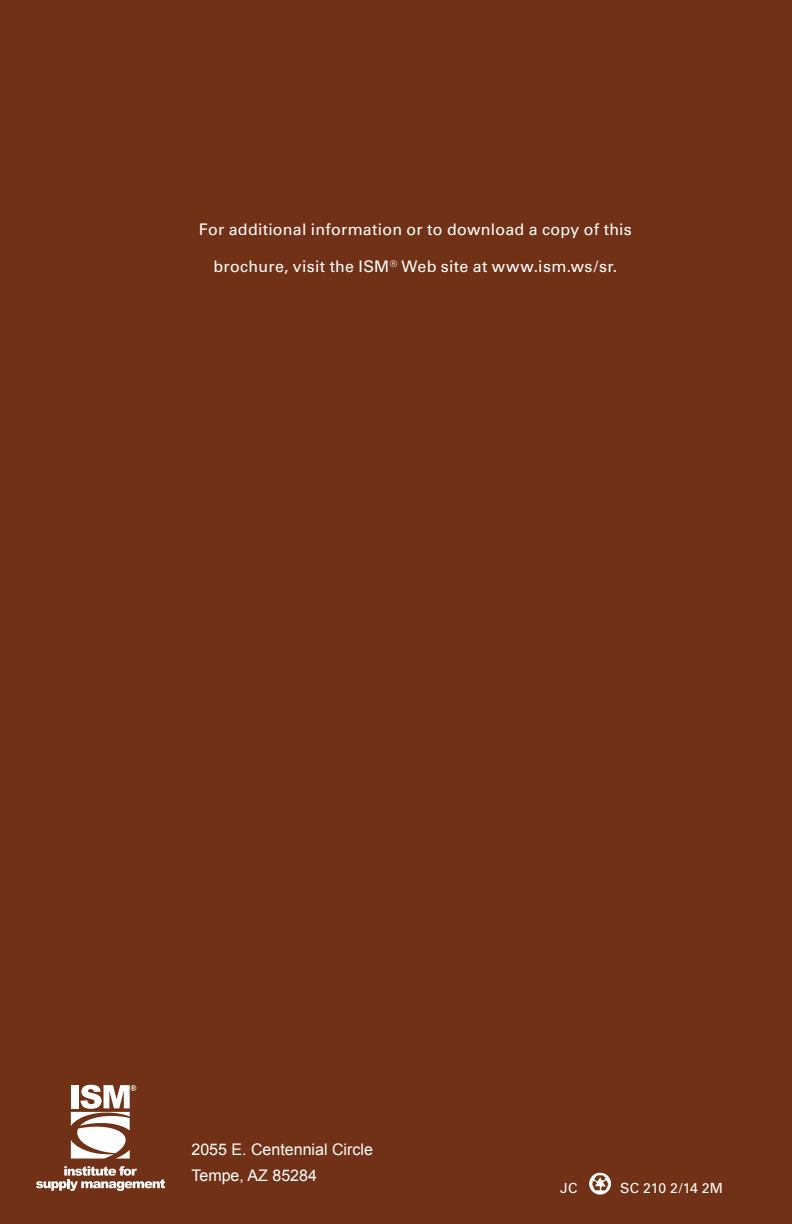
<style>
.page{position:relative;width:792px;height:1224px;background:#713116}
.page>*{position:absolute;margin:0;border:0;box-sizing:border-box;transform-origin:0 0}
.t1{font:16px "Univers";letter-spacing:.015em;color:#fff}
.t2{font:16px/26px "Arial";color:#fff}
.t3{font:14px "Univers";letter-spacing:.005em;color:#fff}
</style>
<div class="page">
<svg style="left:36px;top:1166px;width:129px;height:25px"></svg>
<svg style="left:71px;top:1085px;width:65px;height:74px"></svg>
<svg style="left:589px;top:1173px;width:22px;height:22px"></svg>
<p class="t1" style="left:199px;top:220px;width:434px">For additional information or to download a copy of this</p>
<p class="t1" style="left:213px;top:257px;width:406px">brochure, visit the ISM<sup>®</sup> Web site at www.ism.ws/sr.</p>
<p class="t2" style="left:192px;top:1136px;width:183px">2055 E. Centennial Circle<br>Tempe, AZ 85284</p>
<p class="t3" style="left:560px;top:1179px;width:19px">JC</p>
<p class="t3" style="left:620px;top:1179px;width:104px">SC 210 2/14 2M</p>
</div>
